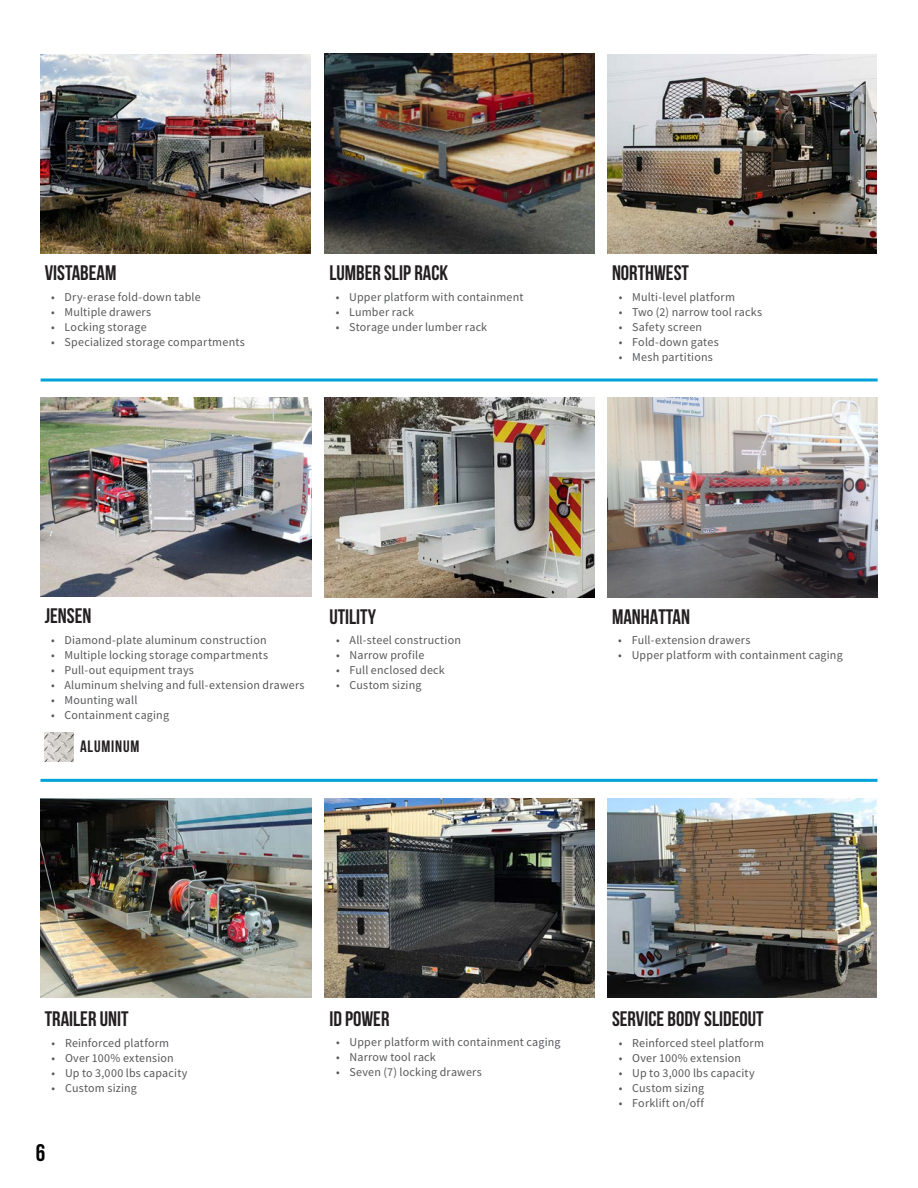
<style>
.page{position:relative;width:918px;height:1188px;background:#fff}
.page>*{position:absolute;margin:0;border:0;box-sizing:border-box;transform-origin:0 0}
.t1{font:700 24px "Bebas Neue";color:#000}
.t2{font:700 21px "Bebas Neue";color:#231f20}
.t3{font:700 16.5px "Bebas Neue";letter-spacing:.05em;color:#231f20}
.t4{font:12px "Source Sans Pro";letter-spacing:.015em;color:#57585a}
</style>
<div class="page">
<img style="left:608px;top:397px;width:270px;height:200px">
<img style="left:325px;top:798px;width:269px;height:200px">
<img style="left:40px;top:397px;width:271px;height:200px">
<img style="left:608px;top:54px;width:269px;height:200px">
<img style="left:44px;top:733px;width:29px;height:29px">
<hr style="left:41px;top:379px;width:837px;height:3px;background:#00a2d8">
<hr style="left:40px;top:779px;width:838px;height:3px;background:#00a2d8">
<img style="left:41px;top:54px;width:270px;height:200px">
<img style="left:325px;top:54px;width:270px;height:200px">
<img style="left:325px;top:397px;width:269px;height:200px">
<img style="left:40px;top:798px;width:271px;height:200px">
<img style="left:608px;top:798px;width:269px;height:200px">
<p class="t2" style="left:45px;top:262px;width:73px">VISTABEAM</p>
<p class="t2" style="left:329px;top:262px;width:120px">LUMBER SLIP RACK</p>
<p class="t4" style="left:336px;top:289px;width:189px">• Upper platform with containment</p>
<p class="t4" style="left:336px;top:304px;width:80px">• Lumber rack</p>
<p class="t4" style="left:336px;top:319px;width:153px">• Storage under lumber rack</p>
<p class="t4" style="left:51px;top:289px;width:151px">• Dry-erase fold-down table</p>
<p class="t4" style="left:51px;top:304px;width:102px">• Multiple drawers</p>
<p class="t4" style="left:51px;top:319px;width:97px">• Locking storage</p>
<p class="t4" style="left:51px;top:334px;width:195px">• Specialized storage compartments</p>
<p class="t2" style="left:612px;top:262px;width:79px">NORTHWEST</p>
<p class="t4" style="left:619px;top:289px;width:118px">• Multi-level platform</p>
<p class="t4" style="left:619px;top:304px;width:145px">• Two (2) narrow tool racks</p>
<p class="t4" style="left:619px;top:319px;width:85px">• Safety screen</p>
<p class="t4" style="left:619px;top:334px;width:101px">• Fold-down gates</p>
<p class="t4" style="left:619px;top:349px;width:96px">• Mesh partitions</p>
<p class="t2" style="left:45px;top:604px;width:48px">JENSEN</p>
<p class="t4" style="left:51px;top:632px;width:217px">• Diamond-plate aluminum construction</p>
<p class="t4" style="left:51px;top:647px;width:219px">• Multiple locking storage compartments</p>
<p class="t4" style="left:51px;top:662px;width:144px">• Pull-out equipment trays</p>
<p class="t4" style="left:51px;top:677px;width:255px">• Aluminum shelving and full-extension drawers</p>
<p class="t4" style="left:51px;top:692px;width:88px">• Mounting wall</p>
<p class="t4" style="left:51px;top:707px;width:120px">• Containment caging</p>
<p class="t3" style="left:80px;top:738px;width:61px">ALUMINUM</p>
<p class="t2" style="left:329px;top:605px;width:48px">UTILITY</p>
<p class="t4" style="left:336px;top:633px;width:126px">• All-steel construction</p>
<p class="t4" style="left:336px;top:648px;width:90px">• Narrow profile</p>
<p class="t4" style="left:336px;top:663px;width:110px">• Full enclosed deck</p>
<p class="t4" style="left:336px;top:678px;width:87px">• Custom sizing</p>
<p class="t2" style="left:612px;top:605px;width:80px">MANHATTAN</p>
<p class="t4" style="left:618px;top:633px;width:134px">• Full-extension drawers</p>
<p class="t4" style="left:618px;top:648px;width:226px">• Upper platform with containment caging</p>
<p class="t2" style="left:45px;top:1007px;width:85px">TRAILER UNIT</p>
<p class="t4" style="left:52px;top:1035px;width:119px">• Reinforced platform</p>
<p class="t4" style="left:52px;top:1050px;width:124px">• Over 100% extension</p>
<p class="t4" style="left:52px;top:1065px;width:138px">• Up to 3,000 lbs capacity</p>
<p class="t4" style="left:52px;top:1080px;width:87px">• Custom sizing</p>
<h1 class="t1" style="left:36px;top:1140px;width:11px">6</h1>
<p class="t2" style="left:329px;top:1007px;width:62px">ID POWER</p>
<p class="t4" style="left:336px;top:1034px;width:226px">• Upper platform with containment caging</p>
<p class="t4" style="left:336px;top:1049px;width:101px">• Narrow tool rack</p>
<p class="t4" style="left:336px;top:1064px;width:147px">• Seven (7) locking drawers</p>
<p class="t2" style="left:612px;top:1007px;width:153px">SERVICE BODY SLIDEOUT</p>
<p class="t4" style="left:619px;top:1035px;width:147px">• Reinforced steel platform</p>
<p class="t4" style="left:619px;top:1050px;width:124px">• Over 100% extension</p>
<p class="t4" style="left:619px;top:1065px;width:138px">• Up to 3,000 lbs capacity</p>
<p class="t4" style="left:619px;top:1080px;width:87px">• Custom sizing</p>
<p class="t4" style="left:619px;top:1095px;width:87px">• Forklift on/off</p>
</div>
